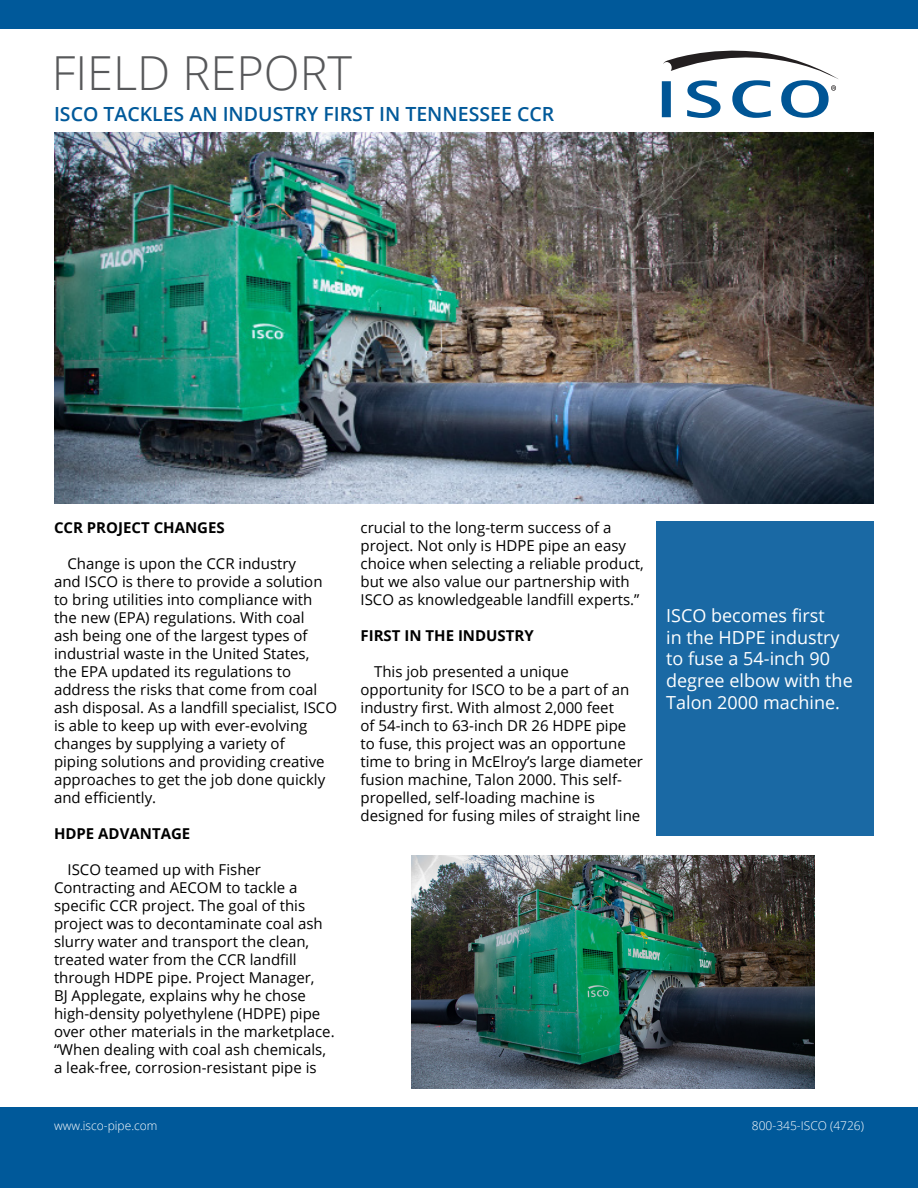
<style>
.page{position:relative;width:918px;height:1188px;background:#fff}
.page>*{position:absolute;margin:0;border:0;box-sizing:border-box;transform-origin:0 0}
.t1{font:300 46.95px "Open Sans";color:#57585a}
.t2{font:600 19.5px "Open Sans";color:#00599a}
.t3{font:18px/21.6px "Open Sans";color:#fff}
.t4{font:15px/18px "Open Sans";color:#000}
.t5{font:700 15px "Open Sans";color:#000}
.t6{font:300 12px "Open Sans";color:#fff}
</style>
<div class="page">
<div style="left:0;top:0;width:918px;height:29px;background:#00599a"></div>
<div style="left:0;top:1107px;width:918px;height:81px;background:#00599a"></div>
<img style="left:55px;top:133px;width:819px;height:370px">
<div style="left:657px;top:522px;width:217px;height:314px;background:#1a69a4"></div>
<div style="left:662px;top:81px;width:9px;height:36px;background:#005595"></div>
<svg style="left:663px;top:50px;width:175px;height:68px"></svg>
<img style="left:411px;top:855px;width:403px;height:234px">
<p class="t1" style="left:52px;top:41px;width:302px">FIELD REPORT</p>
<p class="t2" style="left:54px;top:100px;width:502px">ISCO TACKLES AN INDUSTRY FIRST IN TENNESSEE CCR</p>
<p class="t5" style="left:54px;top:517px;width:172px">CCR PROJECT CHANGES</p>
<p class="t4" style="left:54px;top:554px;width:285px;text-indent:14px">Change is upon the CCR industry<br>and ISCO is there to provide a solution to bring utilities into compliance with the new (EPA) regulations. With coal<br>ash being one of the largest types of industrial waste in the United States,<br>the EPA updated its regulations to address the risks that come from coal ash disposal. As a landfill specialist, ISCO is able to keep up with ever-evolving changes by supplying a variety of<br>piping solutions and providing creative approaches to get the job done quickly and efficiently.</p>
<p class="t5" style="left:54px;top:823px;width:138px">HDPE ADVANTAGE</p>
<p class="t4" style="left:54px;top:860px;width:282px;text-indent:14px">ISCO teamed up with Fisher Contracting and AECOM to tackle a specific CCR project. The goal of this project was to decontaminate coal ash slurry water and transport the clean, treated water from the CCR landfill through HDPE pipe. Project Manager,<br>BJ Applegate, explains why he chose high-density polyethylene (HDPE) pipe over other materials in the marketplace. “When dealing with coal ash chemicals, a leak-free, corrosion-resistant pipe is</p>
<p class="t4" style="left:361px;top:518px;width:285px">crucial to the long-term success of a project. Not only is HDPE pipe an easy choice when selecting a reliable product, but we also value our partnership with ISCO as knowledgeable landfill experts.”</p>
<p class="t5" style="left:361px;top:625px;width:175px">FIRST IN THE INDUSTRY</p>
<p class="t4" style="left:361px;top:662px;width:284px;text-indent:14px">This job presented a unique opportunity for ISCO to be a part of an industry first. With almost 2,000 feet<br>of 54-inch to 63-inch DR 26 HDPE pipe to fuse, this project was an opportune time to bring in McElroy’s large diameter fusion machine, Talon 2000. This self&shy;propelled, self-loading machine is designed for fusing miles of straight line</p>
<p class="t3" style="left:666px;top:604px;width:188px">ISCO becomes first<br>in the HDPE industry to fuse a 54-inch 90 degree elbow with the<br>Talon 2000 machine.</p>
<p class="t6" style="left:54px;top:1117px;width:105px">www.isco-pipe.com</p>
<p class="t6" style="left:752px;top:1117px;width:114px">800-345-ISCO (4726)</p>
</div>
